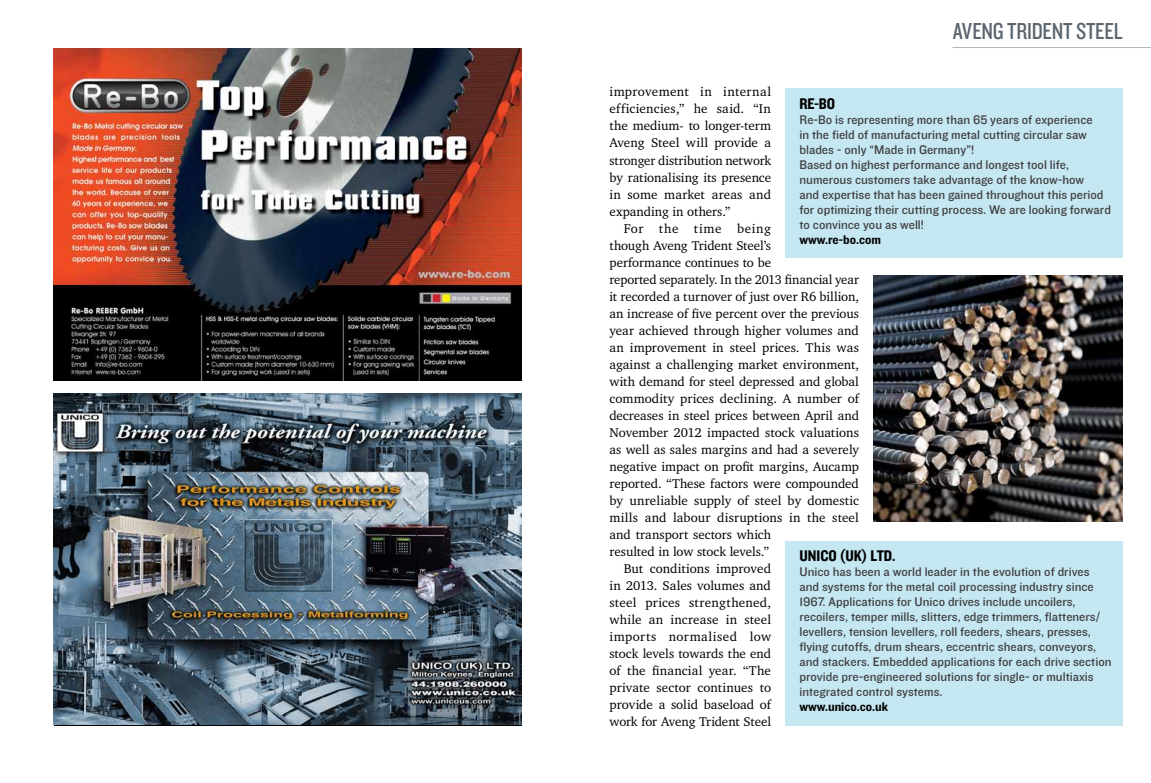
<style>
.page{position:relative;width:1151px;height:783px;background:#fff}
.page>*{position:absolute;margin:0;border:0;box-sizing:border-box;transform-origin:0 0}
.t1{font:24px "Knockout HTF29 Junior Liteweight";letter-spacing:-.01em;color:#5c6670}
.t2{font:16px "Knockout HTF50 Welterweight";color:#000}
.t3{font:13px/17px "Charter IT Cby BT";color:#000;text-align:justify}
.t4{font:13px/15px "Knockout HTF31 Junior Middlewt";color:#414042}
.t5{font:13px "Knockout HTF51 Middleweight";color:#000}
.t6{font:13px "Charter IT Cby BT";letter-spacing:.02em;color:#000}
.t7{font:13px "Charter IT Cby BT";letter-spacing:.035em;color:#000}
.t8{font:13px "Charter IT Cby BT";letter-spacing:.045em;color:#000}
</style>
<div class="page">
<img style="left:873px;top:275px;width:250px;height:246px">
<hr style="left:952px;top:47px;width:199px;height:1px;background:#adb3b8">
<img style="left:54px;top:393px;width:468px;height:331px">
<img style="left:54px;top:48px;width:468px;height:332px">
<div style="left:785px;top:88px;width:338px;height:170px;background:#c5e7f2"></div>
<div style="left:785px;top:540px;width:338px;height:185px;background:#c5e7f2"></div>
<h1 class="t1" style="left:953px;top:18px;width:171px">AVENG TRIDENT STEEL</h1>
<p class="t3" style="left:609px;top:83px;width:163px">improvement in internal efficiencies,” he said. “In the medium- to longer-term Aveng Steel will provide a stronger distribution network by rationalising its presence in some market areas and expanding in others.”</p>
<p class="t8" style="left:624px;top:220px;width:149px">For the time being</p>
<p class="t3" style="left:609px;top:236px;width:163px">though Aveng Trident Steel’s</p>
<p class="t3" style="left:609px;top:253px;width:163px">performance continues to be</p>
<p class="t3" style="left:609px;top:270px;width:251px">reported separately. In the 2013 financial year</p>
<p class="t3" style="left:609px;top:287px;width:251px">it recorded a turnover of just over R6 billion,</p>
<p class="t3" style="left:609px;top:304px;width:251px">an increase of five percent over the previous</p>
<p class="t3" style="left:609px;top:321px;width:251px">year achieved through higher volumes and</p>
<p class="t3" style="left:609px;top:338px;width:251px">an improvement in steel prices. This was</p>
<p class="t3" style="left:609px;top:355px;width:251px">against a challenging market environment,</p>
<p class="t3" style="left:609px;top:372px;width:251px">with demand for steel depressed and global</p>
<p class="t3" style="left:609px;top:389px;width:251px">commodity prices declining. A number of</p>
<p class="t3" style="left:609px;top:406px;width:251px">decreases in steel prices between April and</p>
<p class="t3" style="left:609px;top:423px;width:251px">November 2012 impacted stock valuations</p>
<p class="t3" style="left:609px;top:440px;width:251px">as well as sales margins and had a severely</p>
<p class="t3" style="left:609px;top:457px;width:251px">negative impact on profit margins, Aucamp</p>
<p class="t3" style="left:609px;top:474px;width:251px">reported. “These factors were compounded</p>
<p class="t3" style="left:609px;top:491px;width:251px">by unreliable supply of steel by domestic</p>
<p class="t3" style="left:609px;top:508px;width:251px">mills and labour disruptions in the steel</p>
<p class="t3" style="left:609px;top:525px;width:163px">and transport sectors which</p>
<p class="t3" style="left:609px;top:542px;width:161px">resulted in low stock levels.”</p>
<p class="t3" style="left:624px;top:559px;width:149px">But conditions improved</p>
<p class="t3" style="left:609px;top:576px;width:163px">in 2013. Sales volumes and</p>
<p class="t6" style="left:609px;top:594px;width:163px">steel prices strengthened,</p>
<p class="t3" style="left:609px;top:610px;width:163px">while an increase in steel</p>
<p class="t7" style="left:609px;top:628px;width:163px">imports normalised low</p>
<p class="t3" style="left:609px;top:644px;width:163px">stock levels towards the end</p>
<p class="t3" style="left:609px;top:661px;width:163px">of the financial year. “The</p>
<p class="t3" style="left:609px;top:678px;width:163px">private sector continues to</p>
<p class="t3" style="left:609px;top:695px;width:163px">provide a solid baseload of</p>
<p class="t3" style="left:609px;top:712px;width:163px">work for Aveng Trident Steel</p>
<p class="t2" style="left:799px;top:95px;width:37px">RE-BO</p>
<p class="t4" style="left:799px;top:112px;width:313px">Re-Bo is representing more than 65 years of experience<br>in the field of manufacturing metal cutting circular saw blades - only “Made in Germany”!<br>Based on highest performance and longest tool life, numerous customers take advantage of the know-how<br>and expertise that has been gained throughout this period for optimizing their cutting process. We are looking forward to convince you as well!</p>
<p class="t5" style="left:799px;top:232px;width:83px">www.re-bo.com</p>
<p class="t2" style="left:799px;top:547px;width:98px">UNICO (UK) LTD.</p>
<p class="t4" style="left:799px;top:564px;width:314px">Unico has been a world leader in the evolution of drives and systems for the metal coil processing industry since 1967. Applications for Unico drives include uncoilers, recoilers, temper mills, slitters, edge trimmers, flatteners/ levellers, tension levellers, roll feeders, shears, presses, flying cutoffs, drum shears, eccentric shears, conveyors, and stackers. Embedded applications for each drive section provide pre-engineered solutions for single- or multiaxis integrated control systems.</p>
<p class="t5" style="left:799px;top:700px;width:90px">www.unico.co.uk</p>
</div>
